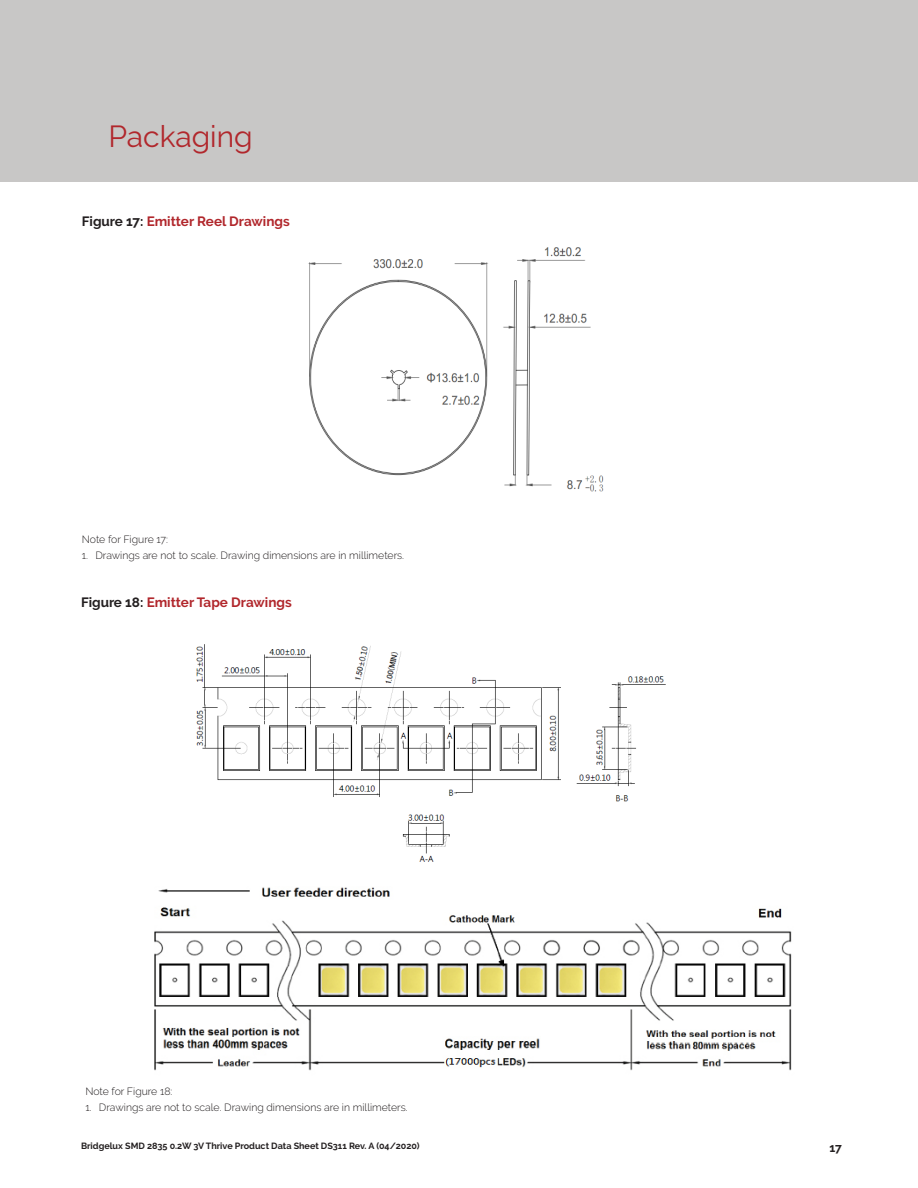
<style>
.page{position:relative;width:918px;height:1188px;background:#fff}
.page>*{position:absolute;margin:0;border:0;box-sizing:border-box;transform-origin:0 0}
.section_header{font:30px "Raleway";color:#b1272c}
.main_text_block{font:700 13.5px "Raleway";color:#b1272c}
.t1{font:700 12px "Raleway";color:#231f20}
.main_text_block-2{font:300 10.5px "Raleway";color:#231f20}
.t2{font:700 9px "Raleway";color:#231f20}
.s1{color:#231f20}
</style>
<div class="page">
<div style="left:0;top:0;width:918px;height:182px;background:#c8c7c6"></div>
<img style="left:308px;top:247px;width:296px;height:245px">
<img style="left:154px;top:887px;width:638px;height:184px">
<img style="left:196px;top:644px;width:470px;height:218px">
<p class="section_header" style="left:109px;top:119px;width:145px">Packaging</p>
<p class="main_text_block" style="left:82px;top:214px;width:209px"><span class="s1">Figure 17:</span> Emitter Reel Drawings</p>
<p class="main_text_block-2" style="left:82px;top:533px;width:88px">Note for Figure 17:</p>
<p class="main_text_block-2" style="left:82px;top:549px;width:324px">1. Drawings are not to scale. Drawing dimensions are in millimeters.</p>
<p class="main_text_block" style="left:81px;top:594px;width:212px"><span class="s1">Figure 18:</span> Emitter Tape Drawings</p>
<p class="main_text_block-2" style="left:85px;top:1085px;width:88px">Note for Figure 18:</p>
<p class="main_text_block-2" style="left:85px;top:1101px;width:324px">1. Drawings are not to scale. Drawing dimensions are in millimeters.</p>
<p class="t2" style="left:81px;top:1141px;width:340px">Bridgelux SMD 2835 0.2W 3V Thrive Product Data Sheet DS311 Rev. A (04/2020)</p>
<p class="t1" style="left:829px;top:1141px;width:14px">17</p>
</div>
